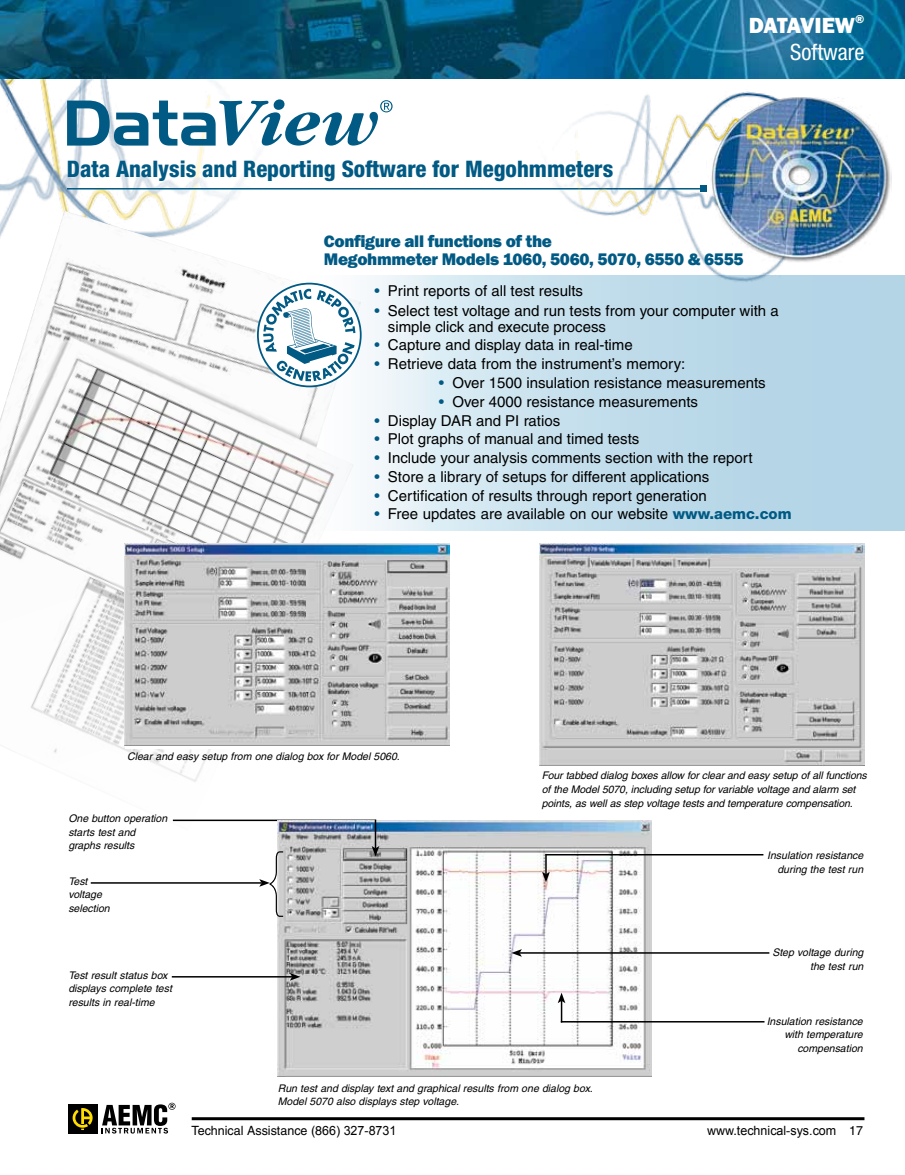
<style>
.page{position:relative;width:905px;height:1175px;background:#fff}
.page>*{position:absolute;margin:0;border:0;box-sizing:border-box;transform-origin:0 0}
.t1{font:800 condensed 22.8px "Helvetica Neue";color:#005a84}
.t2{font:800 22.5px "Franklin Gothic";letter-spacing:-.02em;color:#fff}
.t3{font:condensed 22.5px "Helvetica Neue";color:#fff}
.t4{font:800 17.25px/18px "Franklin Gothic";letter-spacing:-.02em;color:#005a84}
.t5{font:15px/15.8px "Helvetica";color:#000}
.t6{font:12.75px "Helvetica";color:#000}
.t7{font:12.75px "Arial";color:#000}
.t8{font:italic 10.5px/13.5px "Helvetica";color:#000}
.s1{color:#005a84}
.s2{font-family:"Helvetica Neue";font-weight:800;color:#005a84}
.s3{font-family:"Arial"}
.s4{font-family:"Helvetica"}
</style>
<div class="page">
<svg style="left:101px;top:1102px;width:74px;height:31px"></svg>
<div style="left:68px;top:1104px;width:30px;height:29px;background:#000"></div>
<svg style="left:73px;top:1108px;width:20px;height:22px"></svg>
<hr style="left:192px;top:1117px;width:672px;height:3px;background:#000">
<img style="left:0;top:78px;width:392px;height:133px">
<img style="left:0;top:0;width:904px;height:78px">
<img style="left:0;top:211px;width:310px;height:611px">
<img style="left:539px;top:543px;width:325px;height:222px">
<svg style="left:307px;top:275px;width:597px;height:255px;background:#c9e1ed"></svg>
<hr style="left:67px;top:188px;width:636px;height:1px;background:#005a84">
<hr style="left:173px;top:819px;width:203px;height:2px;background:#000">
<img style="left:277px;top:821px;width:374px;height:255px">
<svg style="left:371px;top:819px;width:8px;height:37px"></svg>
<svg style="left:557px;top:992px;width:8px;height:30px"></svg>
<hr style="left:561px;top:1021px;width:203px;height:1px;background:#000">
<hr style="left:91px;top:882px;width:170px;height:1px;background:#000">
<svg style="left:259px;top:851px;width:24px;height:65px"></svg>
<hr style="left:519px;top:952px;width:250px;height:1px;background:#000">
<svg style="left:511px;top:949px;width:11px;height:7px"></svg>
<svg style="left:542px;top:854px;width:8px;height:28px"></svg>
<hr style="left:545px;top:854px;width:218px;height:1px;background:#000">
<hr style="left:172px;top:976px;width:120px;height:1px;background:#000">
<svg style="left:290px;top:973px;width:10px;height:7px"></svg>
<svg style="left:257px;top:283px;width:104px;height:104px"></svg>
<img style="left:125px;top:543px;width:324px;height:202px">
<img style="left:471px;top:24px;width:381px;height:298px">
<img style="left:706px;top:97px;width:185px;height:170px">
<svg style="left:67px;top:99px;width:325px;height:47px"></svg>
<h1 class="t1" style="left:67px;top:155px;width:548px">Data Analysis and Reporting Software for Megohmmeters</h1>
<h2 class="t2" style="left:748px;top:11px;width:117px">DATAVIEW<sup>®</sup></h2>
<h2 class="t3" style="left:790px;top:39px;width:76px">Software</h2>
<h3 class="t4" style="left:324px;top:232px;width:421px">Configure all functions of the<br>Megohmmeter Models 1060, 5060, 5070, 6550 &amp; 6555</h3>
<h3 class="t5" style="left:374px;top:282px;width:210px"><span class="s1">•</span> Print reports of all test results</h3>
<h3 class="t5" style="left:388px;top:303px;width:392px;text-indent:-14px"><span class="s1">•</span> Select test voltage and run tests from your computer with a simple click and execute process</h3>
<h3 class="t5" style="left:374px;top:337px;width:260px"><span class="s1">•</span> Capture and display data in real-time</h3>
<h3 class="t5" style="left:374px;top:356px;width:312px"><span class="s1">•</span> Retrieve data from the instrument’s memory:</h3>
<h3 class="t5" style="left:439px;top:375px;width:328px"><span class="s1">•</span> Over 1500 insulation resistance measurements</h3>
<h3 class="t5" style="left:439px;top:393px;width:261px"><span class="s1">•</span> Over 4000 resistance measurements</h3>
<h3 class="t5" style="left:374px;top:412px;width:187px"><span class="s1">•</span> Display DAR and PI ratios</h3>
<h3 class="t5" style="left:374px;top:431px;width:266px"><span class="s1">•</span> Plot graphs of manual and timed tests</h3>
<h3 class="t5" style="left:374px;top:450px;width:380px"><span class="s1">•</span> Include your analysis comments section with the report</h3>
<h3 class="t5" style="left:374px;top:468px;width:336px"><span class="s1">•</span> Store a library of setups for different applications</h3>
<h3 class="t5" style="left:374px;top:487px;width:334px"><span class="s1">•</span> Certification of results through report generation</h3>
<h3 class="t5" style="left:374px;top:506px;width:419px"><span class="s1">•</span> Free updates are available on our website <span class="s2">www.aemc.com</span></h3>
<p class="t8" style="left:127px;top:749px;width:274px">Clear and easy setup from one dialog box for Model 5060.</p>
<p class="t8" style="left:68px;top:812px;width:100px">One button operation starts test and graphs results</p>
<p class="t8" style="left:68px;top:874px;width:43px">Test voltage selection</p>
<p class="t8" style="left:68px;top:968px;width:105px">Test result status box displays complete test results in real-time</p>
<p class="t8" style="left:542px;top:769px;width:326px">Four tabbed dialog boxes allow for clear and easy setup of all functions of the Model 5070, including setup for variable voltage and alarm set points, as well as step voltage tests and temperature compensation.</p>
<p class="t8" style="left:767px;top:848px;width:98px;text-align:right">Insulation resistance during the test run</p>
<p class="t8" style="left:772px;top:945px;width:92px;text-align:right">Step voltage during the test run</p>
<p class="t8" style="left:766px;top:1014px;width:98px;text-align:right">Insulation resistance with temperature compensation</p>
<p class="t8" style="left:278px;top:1081px;width:316px">Run test and display text and graphical results from one dialog box.<br>Model 5070 also displays step voltage.</p>
<p class="t6" style="left:192px;top:1122px;width:206px">Technical Assistance (8<span class="s3">66) 327-8731</span></p>
<p class="t7" style="left:707px;top:1121px;width:157px"><span class="s4">www.</span>technical-sys.com <span class="s4">17</span></p>
</div>
